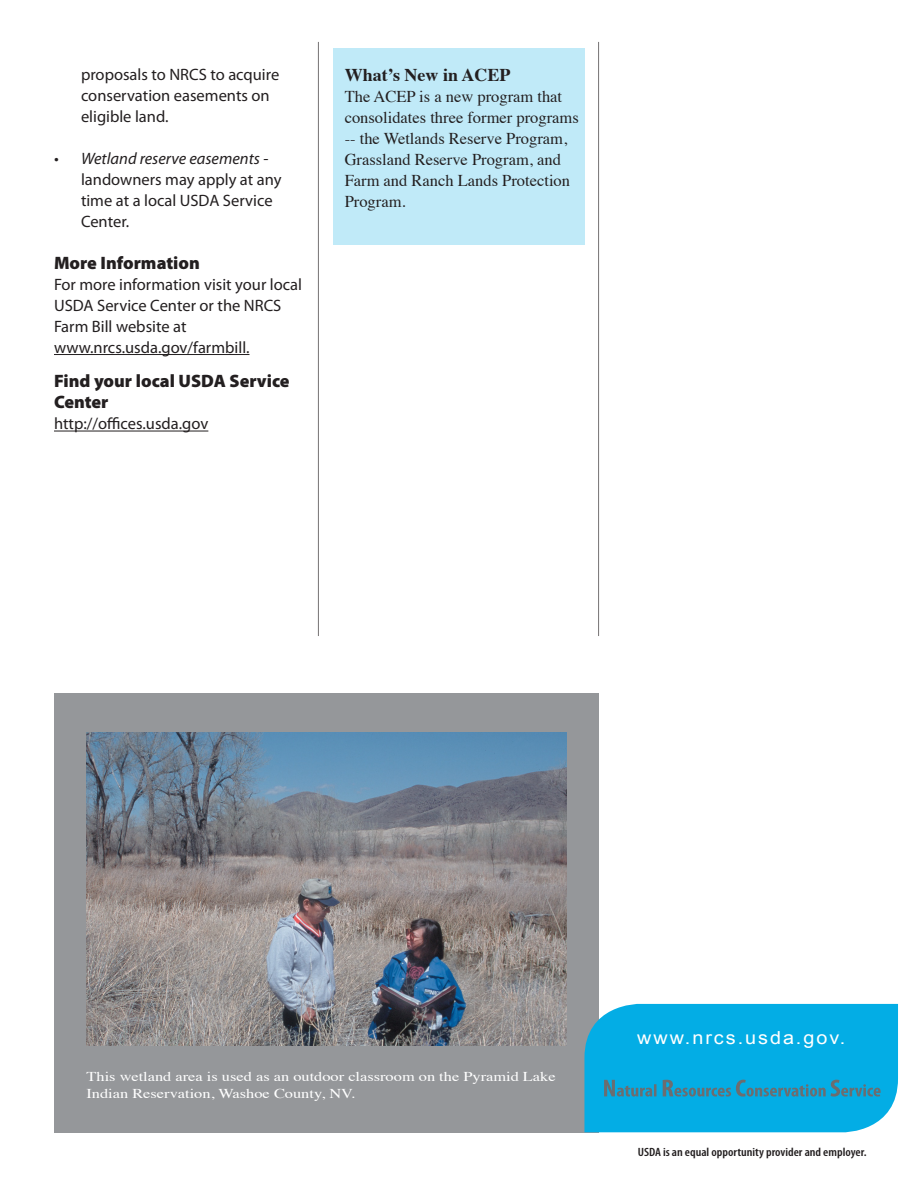
<style>
.page{position:relative;width:918px;height:1188px;background:#fff}
.page>*{position:absolute;margin:0;border:0;box-sizing:border-box;transform-origin:0 0}
.Subhead_1{font:900 18px/21px "Myriad Pro";color:#231f20}
.t1{font:18px "Arial";letter-spacing:.1em;color:#fff;scale:1.1 1}
.Subhead_1-2{font:700 18px "Times";color:#231f20}
.Subhead_1-3{font:16.5px/21px "Myriad Pro";color:#231f20}
.Body_text{font:16.5px/21px "Times";color:#231f20}
.Body_text-2{font:16.5px "Myriad Pro";color:#231f20}
.Caption_2{font:13.5px/16.2px "Times";color:#fff;scale:1.21 1}
.t2{font:600 condensed 12px "Myriad Pro";color:#231f20;scale:1.1 1}
.s1{font-style:italic}
</style>
<div class="page">
<hr style="left:318px;top:42px;width:1px;height:594px;background:#231f20">
<hr style="left:598px;top:42px;width:1px;height:594px;background:#231f20">
<div style="left:54px;top:693px;width:545px;height:439px;background:#95979a"></div>
<img style="left:86px;top:732px;width:480px;height:314px">
<svg style="left:584px;top:1004px;width:314px;height:128px;background:#0dabdf"></svg>
<div style="left:333px;top:48px;width:252px;height:196px;background:#c0eaf8"></div>
<hr style="left:54px;top:354px;width:195px;height:1px;background:#231f20">
<hr style="left:54px;top:431px;width:154px;height:1px;background:#231f20">
<p class="Subhead_1-3" style="left:81px;top:64px;width:200px">proposals to NRCS to acquire conservation easements on eligible land.</p>
<p class="Subhead_1-3" style="left:81px;top:148px;width:202px;text-indent:-27px"><span class="s1">• Wetland reserve easements</span> - landowners may apply at any time at a local USDA Service<br>Center.</p>
<p class="Subhead_1" style="left:54px;top:252px;width:147px">More Information</p>
<p class="Subhead_1-3" style="left:54px;top:274px;width:250px">For more information visit your local<br>USDA Service Center or the NRCS<br>Farm Bill website at</p>
<p class="Body_text-2" style="left:54px;top:337px;width:197px">www.nrcs.usda.gov/farmbill.</p>
<p class="Subhead_1" style="left:54px;top:370px;width:237px">Find your local USDA Service<br>Center</p>
<p class="Subhead_1-3" style="left:54px;top:413px;width:156px">http://offices.usda.gov</p>
<p class="Subhead_1-2" style="left:345px;top:57px;width:167px">What’s New in ACEP</p>
<p class="Body_text" style="left:345px;top:84px;width:236px">The ACEP is a new program that consolidates three former programs -- the Wetlands Reserve Program,<br>Grassland Reserve Program, and<br>Farm and Ranch Lands Protection<br>Program.</p>
<p class="Caption_2" style="left:86px;top:1068px;width:389px">This wetland area is used as an outdoor classroom on the Pyramid Lake<br>Indian Reservation, Washoe County, NV.</p>
<p class="t1" style="left:637px;top:1027px;width:191px">www.nrcs.usda.gov.</p>
<p class="t2" style="left:638px;top:1144px;width:209px">USDA is an equal opportunity provider and employer.</p>
</div>
